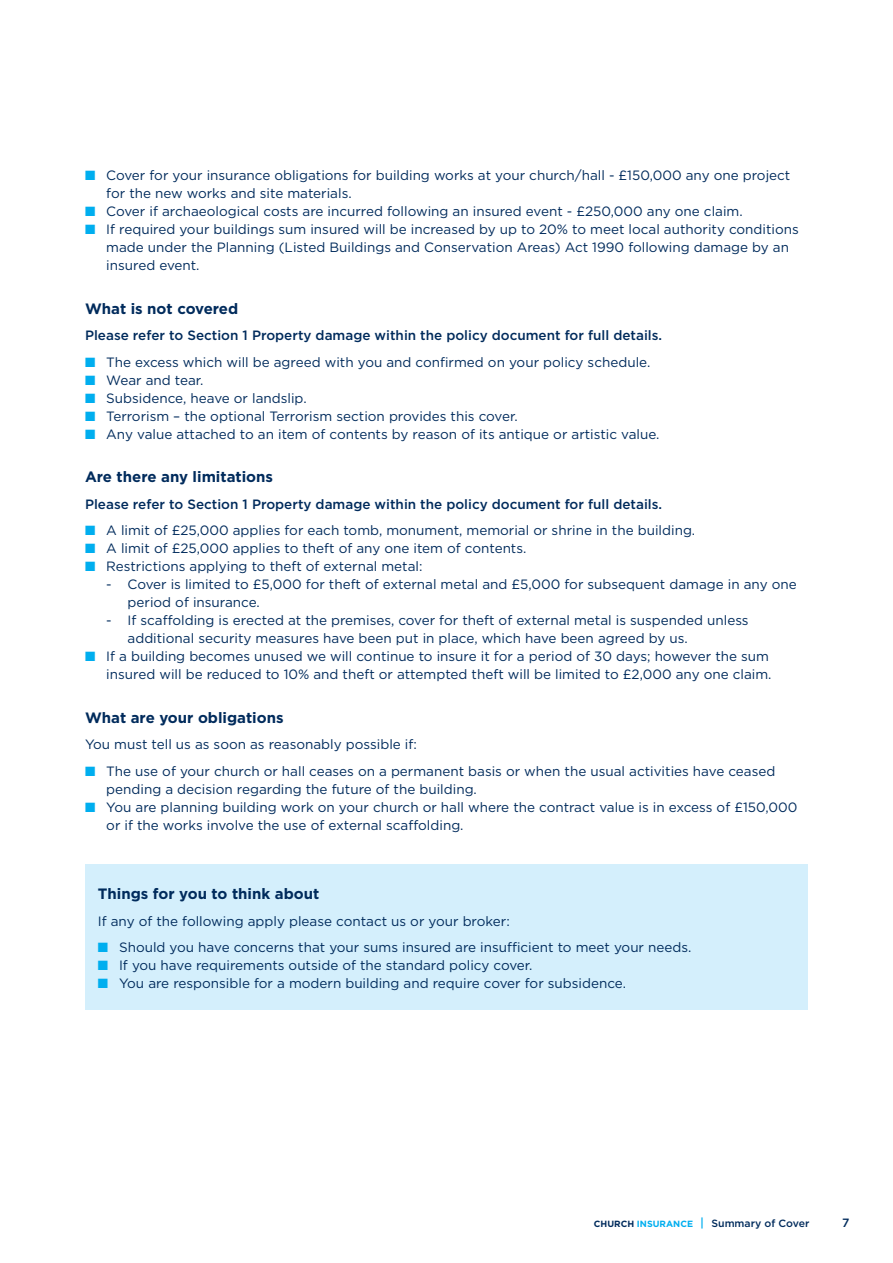
<style>
.page{position:relative;width:893px;height:1263px;background:#fff}
.page>*{position:absolute;margin:0;border:0;box-sizing:border-box;transform-origin:0 0}
.t1{font:700 15px "Gotham HTF";color:#002b5c}
.t2{font:13.5px/18px "Gotham HTF";color:#002b5c}
.t3{font:500 13.5px "Gotham HTF";color:#002b5c}
.t4{font:500 12px "Gotham HTF";color:#002b5c}
.t5{font:500 10.5px "Gotham HTF";color:#002b5c}
.s1{color:#00aeef}
.s2{font-weight:700;font-size:9px}
.s3{font-weight:700;font-size:9px;color:#00aeef}
.s4{font-size:12px;color:#00aeef}
</style>
<div class="page">
<div style="left:85px;top:864px;width:723px;height:146px;background:#d4effc"></div>
<p class="t2" style="left:106px;top:166px;width:686px;text-indent:-21px"><span class="s1">■</span> Cover for your insurance obligations for building works at your church/hall - £150,000 any one project for the new works and site materials.</p>
<p class="t2" style="left:85px;top:202px;width:659px"><span class="s1">■</span> Cover if archaeological costs are incurred following an insured event - £250,000 any one claim.</p>
<p class="t2" style="left:106px;top:220px;width:694px;text-indent:-21px"><span class="s1">■</span> If required your buildings sum insured will be increased by up to 20% to meet local authority conditions made under the Planning (Listed Buildings and Conservation Areas) Act 1990 following damage by an insured event.</p>
<p class="t1" style="left:85px;top:300px;width:155px">What is not covered</p>
<p class="t3" style="left:85px;top:328px;width:579px">Please refer to Section 1 Property damage within the policy document for full details.</p>
<p class="t2" style="left:85px;top:353px;width:567px"><span class="s1">■</span> The excess which will be agreed with you and confrmed on your policy schedule.</p>
<p class="t2" style="left:85px;top:371px;width:120px"><span class="s1">■</span> Wear and tear.</p>
<p class="t2" style="left:85px;top:389px;width:223px"><span class="s1">■</span> Subsidence, heave or landslip.</p>
<p class="t2" style="left:85px;top:407px;width:434px"><span class="s1">■</span> Terrorism – the optional Terrorism section provides this cover.</p>
<p class="t2" style="left:85px;top:425px;width:576px"><span class="s1">■</span> Any value attached to an item of contents by reason of its antique or artistic value.</p>
<p class="t1" style="left:85px;top:468px;width:190px">Are there any limitations</p>
<p class="t3" style="left:85px;top:496px;width:579px">Please refer to Section 1 Property damage within the policy document for full details.</p>
<p class="t2" style="left:85px;top:521px;width:612px"><span class="s1">■</span> A limit of £25,000 applies for each tomb, monument, memorial or shrine in the building.</p>
<p class="t2" style="left:85px;top:539px;width:443px"><span class="s1">■</span> A limit of £25,000 applies to theft of any one item of contents.</p>
<p class="t2" style="left:85px;top:557px;width:339px"><span class="s1">■</span> Restrictions applying to theft of external metal:</p>
<p class="t2" style="left:128px;top:575px;width:671px;text-indent:-21px">- Cover is limited to £5,000 for theft of external metal and £5,000 for subsequent damage in any one period of insurance.</p>
<p class="t2" style="left:128px;top:611px;width:623px;text-indent:-21px">- If scaffolding is erected at the premises, cover for theft of external metal is suspended unless additional security measures have been put in place, which have been agreed by us.</p>
<p class="t2" style="left:85px;top:647px;width:688px;text-align:right"><span class="s1">■</span> If a building becomes unused we will continue to insure it for a period of 30 days; however the sum insured will be reduced to 10% and theft or attempted theft will be limited to £2,000 any one claim.</p>
<p class="t1" style="left:85px;top:709px;width:200px">What are your obligations</p>
<p class="t2" style="left:85px;top:735px;width:333px">You must tell us as soon as reasonably possible if:</p>
<p class="t2" style="left:106px;top:762px;width:671px;text-indent:-21px"><span class="s1">■</span> The use of your church or hall ceases on a permanent basis or when the usual activities have ceased pending a decision regarding the future of the building.</p>
<p class="t2" style="left:106px;top:798px;width:693px;text-indent:-21px"><span class="s1">■</span> You are planning building work on your church or hall where the contract value is in excess of £150,000 or if the works involve the use of external scaffolding.</p>
<p class="t1" style="left:98px;top:885px;width:223px">Things for you to think about</p>
<p class="t2" style="left:98px;top:911px;width:413px">If any of the following apply please contact us or your broker:</p>
<p class="t2" style="left:98px;top:938px;width:595px"><span class="s1">■</span> Should you have concerns that your sums insured are insuffcient to meet your needs.</p>
<p class="t2" style="left:98px;top:956px;width:436px"><span class="s1">■</span> If you have requirements outside of the standard policy cover.</p>
<p class="t2" style="left:98px;top:974px;width:530px"><span class="s1">■</span> You are responsible for a modern building and require cover for subsidence.</p>
<p class="t5" style="left:594px;top:1218px;width:217px"><span class="s2">CHURCH</span> <span class="s3">INSURANCE</span> <span class="s4">|</span> Summary of Cover</p>
<p class="t4" style="left:842px;top:1216px;width:9px">7</p>
</div>
